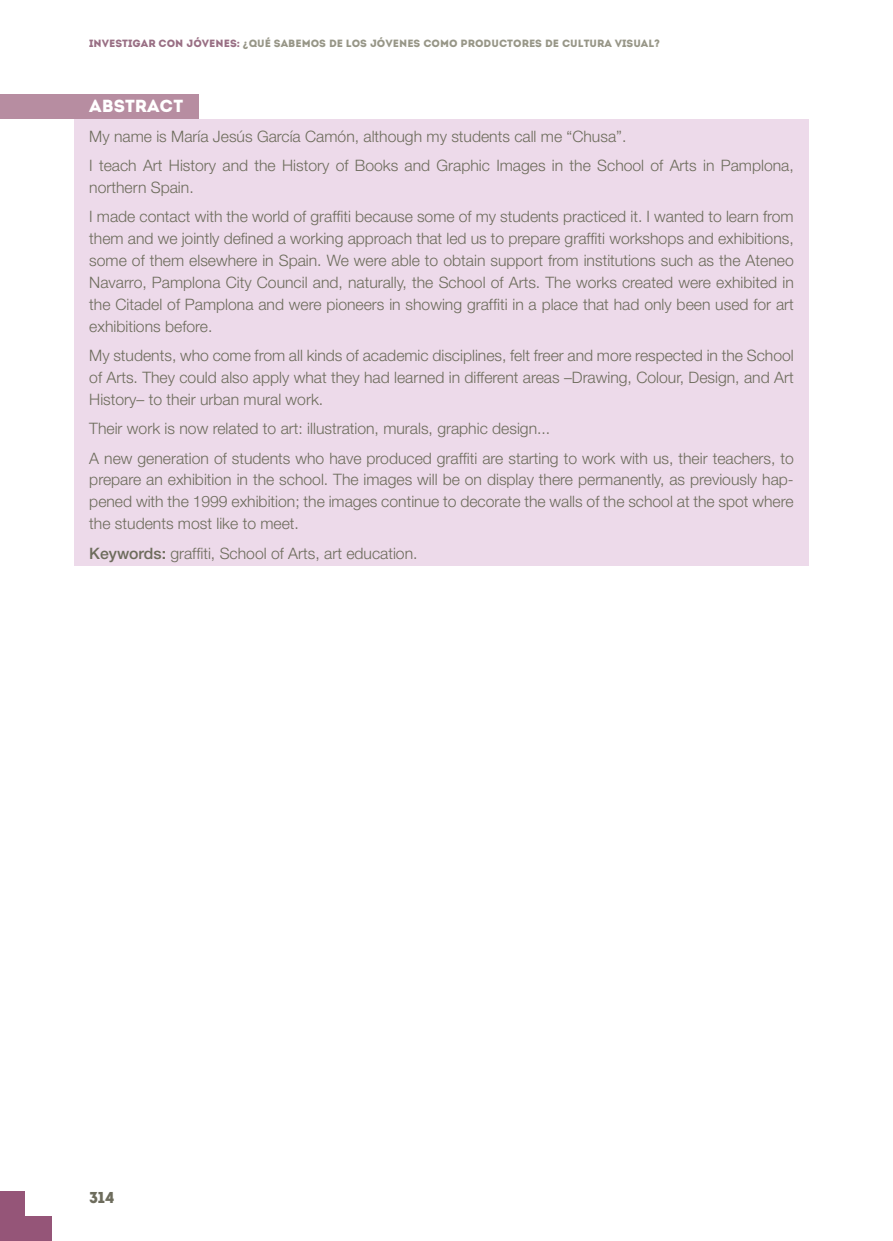
<style>
.page{position:relative;width:893px;height:1241px;background:#fff}
.page>*{position:absolute;margin:0;border:0;box-sizing:border-box;transform-origin:0 0}
.texto_RESUMEN{font:17.5px "Intro";color:#fff}
.texto_RESUMEN_INGLES{font:300 15.75px/21.9px "Helvetica Neue";color:#6d6c5c;text-align:justify}
.t1{font:15.75px "Intro";color:#6d6c5c}
.t2{font:10.5px "Intro";color:#979687}
.s1{color:#996f84}
.s2{font-weight:500}
</style>
<div class="page">
<div style="left:0;top:1191px;width:25px;height:49px;background:#955578"></div>
<div style="left:0;top:1215px;width:52px;height:25px;background:#955578"></div>
<div style="left:74px;top:119px;width:735px;height:447px;background:#eddaea"></div>
<div style="left:0;top:94px;width:198px;height:25px;background:#b78da1"></div>
<p class="t2" style="left:89px;top:37px;width:572px"><span class="s1">INVESTIGAR CON JÓVENES:</span> ¿QUÉ SABEMOS DE LOS JÓVENES COMO PRODUCTORES DE CULTURA VISUAL?</p>
<p class="texto_RESUMEN" style="left:89px;top:96px;width:95px">ABSTRACT</p>
<p class="texto_RESUMEN_INGLES" style="left:89px;top:125px;width:539px">My name is María Jesús García Camón, although my students call me “Chusa”.</p>
<p class="texto_RESUMEN_INGLES" style="left:89px;top:154px;width:706px">I teach Art History and the History of Books and Graphic Images in the School of Arts in Pamplona, northern Spain.</p>
<p class="texto_RESUMEN_INGLES" style="left:89px;top:205px;width:706px">I made contact with the world of graffiti because some of my students practiced it. I wanted to learn from them and we jointly defined a working approach that led us to prepare graffiti workshops and exhibitions, some of them elsewhere in Spain. We were able to obtain support from institutions such as the Ateneo Navarro, Pamplona City Council and, naturally, the School of Arts. The works created were exhibited in the Citadel of Pamplona and were pioneers in showing graffiti in a place that had only been used for art exhibitions before.</p>
<p class="texto_RESUMEN_INGLES" style="left:89px;top:344px;width:706px">My students, who come from all kinds of academic disciplines, felt freer and more respected in the School of Arts. They could also apply what they had learned in different areas –Drawing, Colour, Design, and Art History– to their urban mural work.</p>
<p class="texto_RESUMEN_INGLES" style="left:89px;top:417px;width:462px">Their work is now related to art: illustration, murals, graphic design...</p>
<p class="texto_RESUMEN_INGLES" style="left:89px;top:446px;width:706px">A new generation of students who have produced graffiti are starting to work with us, their teachers, to prepare an exhibition in the school. The images will be on display there permanently, as previously hap&shy;pened with the 1999 exhibition; the images continue to decorate the walls of the school at the spot where the students most like to meet.</p>
<p class="texto_RESUMEN_INGLES" style="left:89px;top:541px;width:330px"><span class="s2">Keywords:</span> graffiti, School of Arts, art education.</p>
<p class="t1" style="left:89px;top:1187px;width:26px">314</p>
</div>
